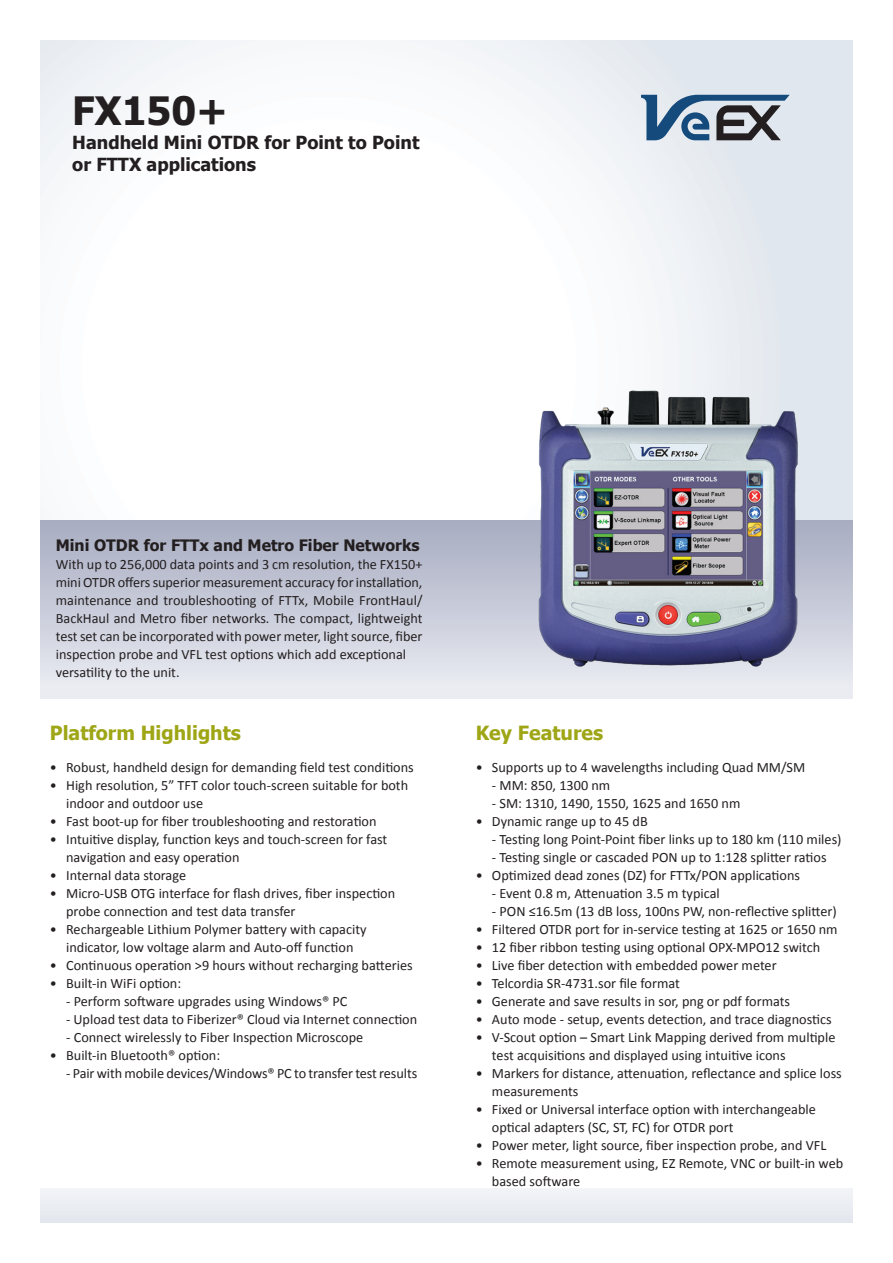
<style>
.page{position:relative;width:893px;height:1263px;background:#fff}
.page>*{position:absolute;margin:0;border:0;box-sizing:border-box;transform-origin:0 0}
.t1{font:700 39px "Tahoma";color:#231f20}
.t2{font:700 19.5px "Tahoma";color:#9ea615}
.t3{font:700 18px/21.6px "Tahoma";color:#231f20}
.t4{font:700 15.75px "Tahoma";color:#231f20}
.t5{font:14.25px/18px "Calibri";color:#231f20}
</style>
<div class="page">
<div style="left:40px;top:1188px;width:813px;height:34px;background:#eaedf2"></div>
<div style="left:40px;top:519px;width:813px;height:179px;background:linear-gradient(to bottom,#a6abc0,#edeef4)"></div>
<div style="left:40px;top:41px;width:813px;height:478px;background:linear-gradient(to right,#fff,#e8edf2)"></div>
<svg style="left:641px;top:95px;width:149px;height:45px;background:#7f91a4"></svg>
<img style="left:539px;top:390px;width:259px;height:276px">
<h1 class="t1" style="left:72px;top:83px;width:157px">FX150+</h1>
<p class="t3" style="left:72px;top:131px;width:349px">Handheld Mini OTDR for Point to Point or FTTX applications</p>
<p class="t4" style="left:56px;top:534px;width:365px">Mini OTDR for FTTx and Metro Fiber Networks</p>
<p class="t5" style="left:56px;top:555px;width:368px">With up to 256,000 data points and 3 cm resolution, the FX150+ mini OTDR offers superior measurement accuracy for installation, maintenance and troubleshooting of FTTx, Mobile FrontHaul/ BackHaul and Metro fiber networks. The compact, lightweight test set can be incorporated with power meter, light source, fiber inspection probe and VFL test options which add exceptional versatility to the unit.</p>
<h2 class="t2" style="left:50px;top:719px;width:192px">Platform Highlights</h2>
<p class="t5" style="left:50px;top:758px;width:365px">• Robust, handheld design for demanding field test conditions</p>
<p class="t5" style="left:66px;top:776px;width:344px;text-indent:-16px">• High resolution, 5” TFT color touch-screen suitable for both indoor and outdoor use</p>
<p class="t5" style="left:50px;top:812px;width:328px">• Fast boot-up for fiber troubleshooting and restoration</p>
<p class="t5" style="left:66px;top:830px;width:323px;text-indent:-16px">• Intuitive display, function keys and touch-screen for fast navigation and easy operation</p>
<p class="t5" style="left:50px;top:866px;width:138px">• Internal data storage</p>
<p class="t5" style="left:66px;top:884px;width:331px;text-indent:-16px">• Micro-USB OTG interface for flash drives, fiber inspection probe connection and test data transfer</p>
<p class="t5" style="left:50px;top:920px;width:318px;text-align:center">• Rechargeable Lithium Polymer battery with capacity indicator, low voltage alarm and Auto-off function</p>
<p class="t5" style="left:50px;top:956px;width:364px">• Continuous operation &gt;9 hours without recharging batteries</p>
<p class="t5" style="left:50px;top:974px;width:133px">• Built-in WiFi option:</p>
<p class="t5" style="left:66px;top:992px;width:283px">- Perform software upgrades using Windows® PC</p>
<p class="t5" style="left:66px;top:1010px;width:353px">- Upload test data to Fiberizer® Cloud via Internet connection</p>
<p class="t5" style="left:66px;top:1028px;width:299px">- Connect wirelessly to Fiber Inspection Microscope</p>
<p class="t5" style="left:50px;top:1046px;width:172px">• Built-in Bluetooth® option:</p>
<p class="t5" style="left:66px;top:1064px;width:353px">- Pair with mobile devices/Windows® PC to transfer test results</p>
<h2 class="t2" style="left:476px;top:719px;width:129px">Key Features</h2>
<p class="t5" style="left:476px;top:758px;width:331px">• Supports up to 4 wavelengths including Quad MM/SM</p>
<p class="t5" style="left:492px;top:776px;width:120px">- MM: 850, 1300 nm</p>
<p class="t5" style="left:492px;top:794px;width:250px">- SM: 1310, 1490, 1550, 1625 and 1650 nm</p>
<p class="t5" style="left:476px;top:812px;width:173px">• Dynamic range up to 45 dB</p>
<p class="t5" style="left:492px;top:830px;width:351px">- Testing long Point-Point fiber links up to 180 km (110 miles)</p>
<p class="t5" style="left:492px;top:848px;width:336px">- Testing single or cascaded PON up to 1:128 splitter ratios</p>
<p class="t5" style="left:476px;top:866px;width:326px">• Optimized dead zones (DZ) for FTTx/PON applications</p>
<p class="t5" style="left:492px;top:884px;width:229px">- Event 0.8 m, Attenuation 3.5 m typical</p>
<p class="t5" style="left:492px;top:902px;width:346px">- PON ≤16.5m (13 dB loss, 100ns PW, non-reflective splitter)</p>
<p class="t5" style="left:476px;top:920px;width:363px">• Filtered OTDR port for in-service testing at 1625 or 1650 nm</p>
<p class="t5" style="left:476px;top:938px;width:346px">• 12 fiber ribbon testing using optional OPX-MPO12 switch</p>
<p class="t5" style="left:476px;top:956px;width:302px">• Live fiber detection with embedded power meter</p>
<p class="t5" style="left:476px;top:974px;width:206px">• Telcordia SR-4731.sor file format</p>
<p class="t5" style="left:476px;top:992px;width:316px">• Generate and save results in sor, png or pdf formats</p>
<p class="t5" style="left:476px;top:1010px;width:357px">• Auto mode - setup, events detection, and trace diagnostics</p>
<p class="t5" style="left:492px;top:1028px;width:345px;text-indent:-16px">• V-Scout option – Smart Link Mapping derived from multiple test acquisitions and displayed using intuitive icons</p>
<p class="t5" style="left:492px;top:1064px;width:351px;text-indent:-16px">• Markers for distance, attenuation, reflectance and splice loss measurements</p>
<p class="t5" style="left:492px;top:1099px;width:325px;text-indent:-16px">• Fixed or Universal interface option with interchangeable optical adapters (SC, ST, FC) for OTDR port</p>
<p class="t5" style="left:476px;top:1135px;width:352px">• Power meter, light source, fiber inspection probe, and VFL</p>
<p class="t5" style="left:492px;top:1153px;width:353px;text-indent:-16px">• Remote measurement using, EZ Remote, VNC or built-in web based software</p>
</div>
